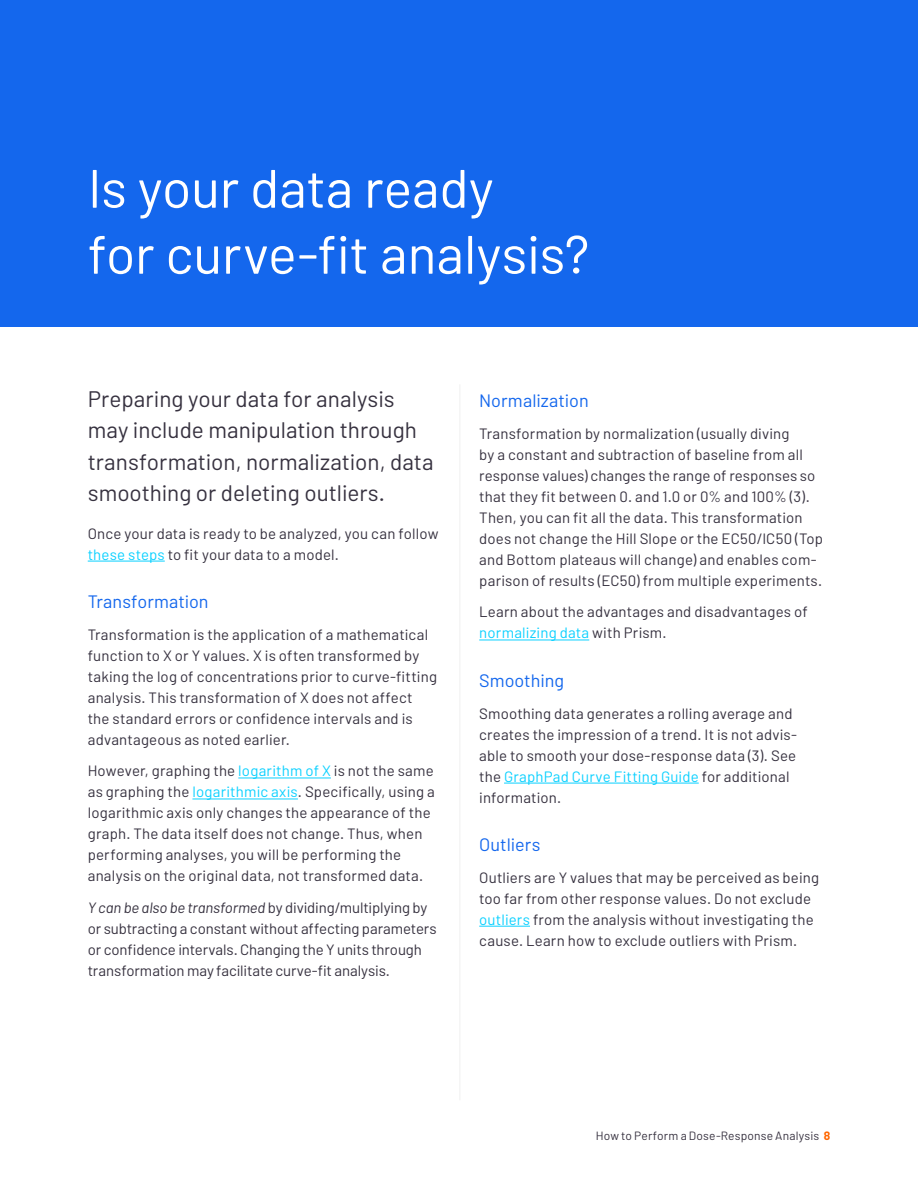
<style>
.page{position:relative;width:918px;height:1188px;background:#fff}
.page>*{position:absolute;margin:0;border:0;box-sizing:border-box;transform-origin:0 0}
.t1{font:54px/66px "Barlow";letter-spacing:-.005em;color:#fff}
.t2{font:22.5px/31.5px "Barlow";color:#36313f}
.t3{font:18px "Barlow";color:#1467ed}
.t4{font:15px/21px "Barlow";letter-spacing:.01em;color:#36313f}
.t5{font:15px/21px "Barlow";letter-spacing:-.01em;color:#36313f}
.t6{font:12px "Barlow";letter-spacing:.01em;color:#36313f}
.s1{color:#0bd1ff}
.s2{font-style:italic}
.s3{font-weight:700;color:#ff6700}
</style>
<div class="page">
<div style="left:0;top:0;width:918px;height:327px;background:#1467ed"></div>
<hr style="left:459px;top:384px;width:1px;height:716px;background:#f5f5f5">
<hr style="left:88px;top:561px;width:77px;height:1px;background:#0bd1ff">
<hr style="left:238px;top:778px;width:93px;height:1px;background:#0bd1ff">
<hr style="left:192px;top:799px;width:106px;height:1px;background:#0bd1ff">
<hr style="left:479px;top:640px;width:110px;height:1px;background:#0bd1ff">
<hr style="left:504px;top:783px;width:195px;height:1px;background:#0bd1ff">
<hr style="left:479px;top:926px;width:51px;height:1px;background:#0bd1ff">
<h1 class="t1" style="left:88px;top:154px;width:503px">Is your data ready<br>for curve-fit analysis?</h1>
<h2 class="t2" style="left:88px;top:382px;width:347px">Preparing your data for analysis may include manipulation through transformation, normalization, data smoothing or deleting outliers.</h2>
<p class="t4" style="left:88px;top:522px;width:352px">Once your data is ready to be analyzed, you can follow <span class="s1">these steps</span> to fit your data to a model.</p>
<p class="t3" style="left:88px;top:590px;width:122px">Transformation</p>
<p class="t4" style="left:88px;top:623px;width:351px">Transformation is the application of a mathematical function to X or Y values. X is often transformed by taking the log of concentrations prior to curve-fitting analysis. This transformation of X does not affect the standard errors or confidence intervals and is advantageous as noted earlier.</p>
<p class="t4" style="left:88px;top:760px;width:349px">However, graphing the <span class="s1">logarithm of X</span> is not the same as graphing the <span class="s1">logarithmic axis</span>. Specifically, using a logarithmic axis only changes the appearance of the graph. The data itself does not change. Thus, when performing analyses, you will be performing the analysis on the original data, not transformed data.</p>
<p class="t5" style="left:88px;top:897px;width:350px"><span class="s2">Y can be also be transformed</span> by dividing/multiplying by or subtracting a constant without affecting parameters or confidence intervals. Changing the Y units through transformation may facilitate curve-fit analysis.</p>
<p class="t3" style="left:479px;top:389px;width:111px">Normalization</p>
<p class="t4" style="left:479px;top:422px;width:345px">Transformation by normalization (usually diving<br>by a constant and subtraction of baseline from all response values) changes the range of responses so that they fit between 0. and 1.0 or 0% and 100% (3).<br>Then, you can fit all the data. This transformation does not change the Hill Slope or the EC50/IC50 (Top and Bottom plateaus will change) and enables com&shy;parison of results (EC50) from multiple experiments.</p>
<p class="t4" style="left:479px;top:601px;width:330px">Learn about the advantages and disadvantages of <span class="s1">normalizing data</span> with Prism.</p>
<p class="t3" style="left:479px;top:669px;width:86px">Smoothing</p>
<p class="t4" style="left:479px;top:702px;width:319px">Smoothing data generates a rolling average and creates the impression of a trend. It is not advis&shy;able to smooth your dose-response data (3). See the <span class="s1">GraphPad Curve Fitting Guide</span> for additional information.</p>
<p class="t3" style="left:479px;top:833px;width:63px">Outliers</p>
<p class="t4" style="left:479px;top:866px;width:341px">Outliers are Y values that may be perceived as being too far from other response values. Do not exclude <span class="s1">outliers</span> from the analysis without investigating the cause. Learn how to exclude outliers with Prism.</p>
<p class="t6" style="left:596px;top:1128px;width:236px">How to Perform a Dose-Response Analysis <span class="s3">8</span></p>
</div>
